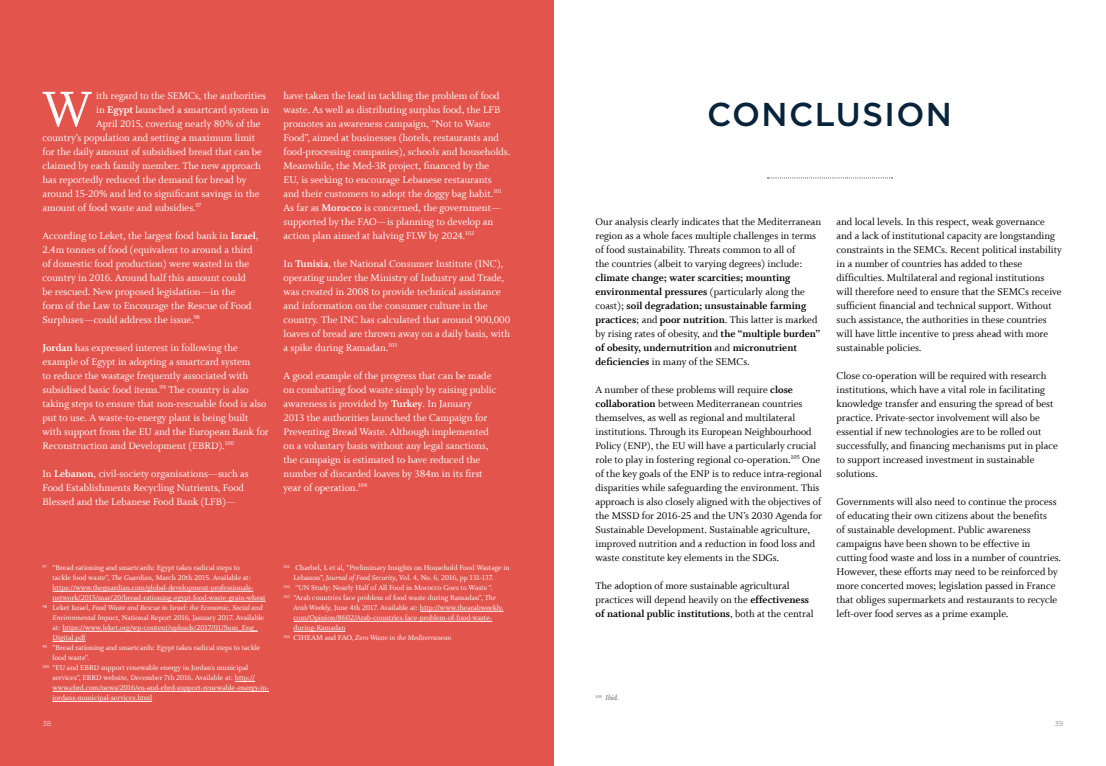
<style>
.page{position:relative;width:1106px;height:766px;background:#fff}
.page>*{position:absolute;margin:0;border:0;box-sizing:border-box;transform-origin:0 0}
.t1{font:56.5px "Whitman Roman LF";color:#fff}
.t2{font:500 33px "Gotham";letter-spacing:.04em;color:#08233c}
.t3{font:11px/14px "Whitman Roman LF";color:#fff}
.t4{font:11px/14px "Whitman Roman LF";color:#000}
.t5{font:11px/14px "Whitman Bold LF";color:#000}
.t6{font:8px/10px "Whitman Roman LF";color:#fff}
.t7{font:8px "Whitman Italic LF";color:#fff}
.t8{font:8px "Whitman Italic LF";color:#585a5b}
.t9{font:300 7px "Gotham";color:#6d6e71}
.t10{font:300 7px "Gotham";color:#fff}
.s1{font-family:"Whitman Bold LF"}
.s2{font-family:"Whitman Roman LF"}
.s3{font-family:"Whitman Italic LF"}
</style>
<div class="page">
<div style="left:0;top:0;width:553px;height:765px;background:#e3544d"></div>
<hr style="left:420px;top:611px;width:83px;height:1px;background:#fff">
<hr style="left:293px;top:621px;width:199px;height:1px;background:#fff">
<hr style="left:293px;top:631px;width:52px;height:1px;background:#fff">
<hr style="left:53px;top:591px;width:200px;height:1px;background:#fff">
<hr style="left:53px;top:601px;width:212px;height:1px;background:#fff">
<hr style="left:62px;top:631px;width:196px;height:1px;background:#fff">
<hr style="left:53px;top:641px;width:33px;height:1px;background:#fff">
<svg style="left:235px;top:681px;width:20px;height:1px"></svg>
<hr style="left:53px;top:691px;width:216px;height:1px;background:#fff">
<hr style="left:53px;top:701px;width:99px;height:1px;background:#fff">
<svg style="left:767px;top:177px;width:125px;height:1px"></svg>
<p class="t3" style="left:283px;top:88px;width:228px">have taken the lead in tackling the problem of food waste. As well as distributing surplus food, the LFB promotes an awareness campaign, “Not to Waste Food”, aimed at businesses (hotels, restaurants and food-processing companies), schools and households.<br>Meanwhile, the Med-3R project, financed by the<br>EU, is seeking to encourage Lebanese restaurants<br>and their customers to adopt the doggy bag habit.<sup>101<br></sup>As far as <span class="s1">Morocco</span> is concerned, the government— supported by the FAO—is planning to develop an action plan aimed at halving FLW by 2024.<sup>102</sup></p>
<p class="t3" style="left:283px;top:256px;width:228px">In <span class="s1">Tunisia</span>, the National Consumer Institute (INC), operating under the Ministry of Industry and Trade, was created in 2008 to provide technical assistance and information on the consumer culture in the country. The INC has calculated that around 900,000 loaves of bread are thrown away on a daily basis, with a spike during Ramadan.<sup>103</sup></p>
<p class="t3" style="left:283px;top:368px;width:214px">A good example of the progress that can be made on combatting food waste simply by raising public awareness is provided by <span class="s1">Turkey</span>. In January<br>2013 the authorities launched the Campaign for Preventing Bread Waste. Although implemented on a voluntary basis without any legal sanctions, the campaign is estimated to have reduced the number of discarded loaves by 384m in its first year of operation.<sup>104</sup></p>
<h1 class="t1" style="left:43px;top:78px;width:51px">W</h1>
<p class="t3" style="left:96px;top:88px;width:171px">ith regard to the SEMCs, the authorities</p>
<h2 class="t2" style="left:707px;top:96px;width:246px">CONCLUSION</h2>
<p class="t3" style="left:96px;top:102px;width:175px">in <span class="s1">Egypt</span> launched a smartcard system in</p>
<p class="t3" style="left:96px;top:116px;width:166px">April 2015, covering nearly 80% of the</p>
<p class="t3" style="left:43px;top:130px;width:214px">country’s population and setting a maximum limit</p>
<p class="t3" style="left:43px;top:144px;width:221px">for the daily amount of subsidised bread that can be</p>
<p class="t3" style="left:43px;top:158px;width:220px">claimed by each family member. The new approach</p>
<p class="t3" style="left:43px;top:172px;width:205px">has reportedly reduced the demand for bread by</p>
<p class="t3" style="left:43px;top:186px;width:218px">around 15-20% and led to significant savings in the</p>
<p class="t3" style="left:43px;top:200px;width:160px">amount of food waste and subsidies.<sup>97</sup></p>
<p class="t3" style="left:43px;top:228px;width:218px">According to Leket, the largest food bank in <span class="s1">Israel</span>, 2.4m tonnes of food (equivalent to around a third of domestic food production) were wasted in the country in 2016. Around half this amount could be rescued. New proposed legislation—in the form of the Law to Encourage the Rescue of Food Surpluses—could address the issue.<sup>98</sup></p>
<p class="t3" style="left:43px;top:340px;width:228px"><span class="s1">Jordan</span> has expressed interest in following the example of Egypt in adopting a smartcard system<br>to reduce the wastage frequently associated with subsidised basic food items.<sup>99</sup> The country is also taking steps to ensure that non-rescuable food is also put to use. A waste-to-energy plant is being built with support from the EU and the European Bank for Reconstruction and Development (EBRD).<sup>100</sup></p>
<p class="t3" style="left:43px;top:466px;width:208px">In <span class="s1">Lebanon</span>, civil-society organisations—such as<br>Food Establishments Recycling Nutrients, Food<br>Blessed and the Lebanese Food Bank (LFB)—</p>
<p class="t4" style="left:595px;top:214px;width:227px">Our analysis clearly indicates that the Mediterranean region as a whole faces multiple challenges in terms of food sustainability. Threats common to all of<br>the countries (albeit to varying degrees) include:</p>
<p class="t5" style="left:595px;top:270px;width:212px">climate change; water scarcities; mounting environmental pressures <span class="s2">(particularly along the coast);</span> soil degradation; unsustainable farming</p>
<p class="t4" style="left:595px;top:312px;width:226px"><span class="s1">practices</span>; and <span class="s1">poor nutrition</span>. This latter is marked by rising rates of obesity, and <span class="s1">the “multiple burden”</span></p>
<p class="t5" style="left:595px;top:340px;width:203px">of obesity, undernutrition <span class="s2">and</span> micronutrient</p>
<p class="t4" style="left:595px;top:354px;width:156px"><span class="s1">deficiencies</span> in many of the SEMCs.</p>
<p class="t4" style="left:595px;top:382px;width:228px">A number of these problems will require <span class="s1">close collaboration</span> between Mediterranean countries themselves, as well as regional and multilateral institutions. Through its European Neighbourhood Policy (ENP), the EU will have a particularly crucial role to play in fostering regional co-operation.<sup>105</sup> One of the key goals of the ENP is to reduce intra-regional disparities while safeguarding the environment. This approach is also closely aligned with the objectives of the MSSD for 2016-25 and the UN’s 2030 Agenda for Sustainable Development. Sustainable agriculture, improved nutrition and a reduction in food loss and waste constitute key elements in the SDGs.</p>
<p class="t4" style="left:595px;top:578px;width:215px">The adoption of more sustainable agricultural practices will depend heavily on the <span class="s1">effectiveness</span></p>
<p class="t5" style="left:595px;top:606px;width:219px">of national public institutions<span class="s2">, both at the central</span></p>
<p class="t4" style="left:836px;top:214px;width:226px">and local levels. In this respect, weak governance and a lack of institutional capacity are longstanding constraints in the SEMCs. Recent political instability in a number of countries has added to these difficulties. Multilateral and regional institutions will therefore need to ensure that the SEMCs receive sufficient financial and technical support. Without such assistance, the authorities in these countries will have little incentive to press ahead with more sustainable policies.</p>
<p class="t4" style="left:836px;top:368px;width:223px">Close co-operation will be required with research institutions, which have a vital role in facilitating knowledge transfer and ensuring the spread of best practice. Private-sector involvement will also be essential if new technologies are to be rolled out successfully, and financing mechanisms put in place to support increased investment in sustainable solutions.</p>
<p class="t4" style="left:836px;top:494px;width:226px">Governments will also need to continue the process of educating their own citizens about the benefits<br>of sustainable development. Public awareness campaigns have been shown to be effective in cutting food waste and loss in a number of countries.<br>However, these efforts may need to be reinforced by more concerted moves; legislation passed in France that obliges supermarkets and restaurants to recycle left-over food serves as a prime example.</p>
<p class="t6" style="left:53px;top:562px;width:214px;text-indent:-10px"><sup>97</sup> “Bread rationing and smartcards: Egypt takes radical steps to<br>tackle food waste”, <span class="s3">The Guardian</span>, March 20th 2015. Available at: https://www.theguardian.com/global-development-professionals&shy;network/2015/mar/20/bread-rationing-egypt-food-waste-grain-wheat</p>
<p class="t7" style="left:43px;top:603px;width:222px"><sup>98</sup> <span class="s2">Leket Israel,</span> Food Waste and Rescue in Israel<span class="s2">:</span> the Economic, Social and</p>
<p class="t6" style="left:53px;top:612px;width:213px"><span class="s3">Environmental Impact</span>, National Report 2016, January 2017. Available</p>
<p class="t6" style="left:53px;top:622px;width:207px">at: https://www.leket.org/wp-content/uploads/2017/01/Sum_Eng_</p>
<p class="t6" style="left:53px;top:632px;width:35px">Digital.pdf</p>
<p class="t6" style="left:43px;top:642px;width:219px"><sup>99</sup> “Bread rationing and smartcards: Egypt takes radical steps to tackle</p>
<p class="t6" style="left:53px;top:652px;width:38px">food waste”.</p>
<p class="t6" style="left:43px;top:662px;width:207px"><sup>100</sup> “EU and EBRD support renewable energy in Jordan’s municipal</p>
<p class="t6" style="left:53px;top:672px;width:204px">services”, EBRD website, December 7th 2016. Available at: http://</p>
<p class="t6" style="left:53px;top:682px;width:218px">www.ebrd.com/news/2016/eu-and-ebrd-support-renewable-energy-in-</p>
<p class="t6" style="left:53px;top:692px;width:101px">jordans-municipal-services.html</p>
<p class="t8" style="left:595px;top:693px;width:25px"><sup>105</sup> Ibid.</p>
<p class="t6" style="left:283px;top:562px;width:228px"><sup>101</sup> Charbel, L et al, “Preliminary Insights on Household Food Wastage in</p>
<p class="t6" style="left:293px;top:572px;width:202px">Lebanon”, <span class="s3">Journal of Food Security</span>, Vol. 4, No. 6, 2016, pp 131-137.</p>
<p class="t6" style="left:283px;top:582px;width:211px"><sup>102</sup> “UN Study: Nearly Half of All Food in Morocco Goes to Waste “.</p>
<p class="t6" style="left:283px;top:592px;width:214px"><sup>103</sup> “Arab countries face problem of food waste during Ramadan”, <span class="s3">The</span></p>
<p class="t6" style="left:293px;top:602px;width:211px"><span class="s3">Arab Weekly</span>, June 4th 2017. Available at: http://www.thearabweekly.</p>
<p class="t6" style="left:293px;top:612px;width:200px">com/Opinion/8602/Arab-countries-face-problem-of-food-waste-</p>
<p class="t6" style="left:293px;top:622px;width:53px">during-Ramadan</p>
<p class="t7" style="left:283px;top:633px;width:169px"><sup>104</sup> <span class="s2">CIHEAM and FAO,</span> Zero Waste in the Mediterranean</p>
<p class="t10" style="left:43px;top:719px;width:10px">38</p>
<p class="t9" style="left:1054px;top:719px;width:10px">39</p>
</div>
